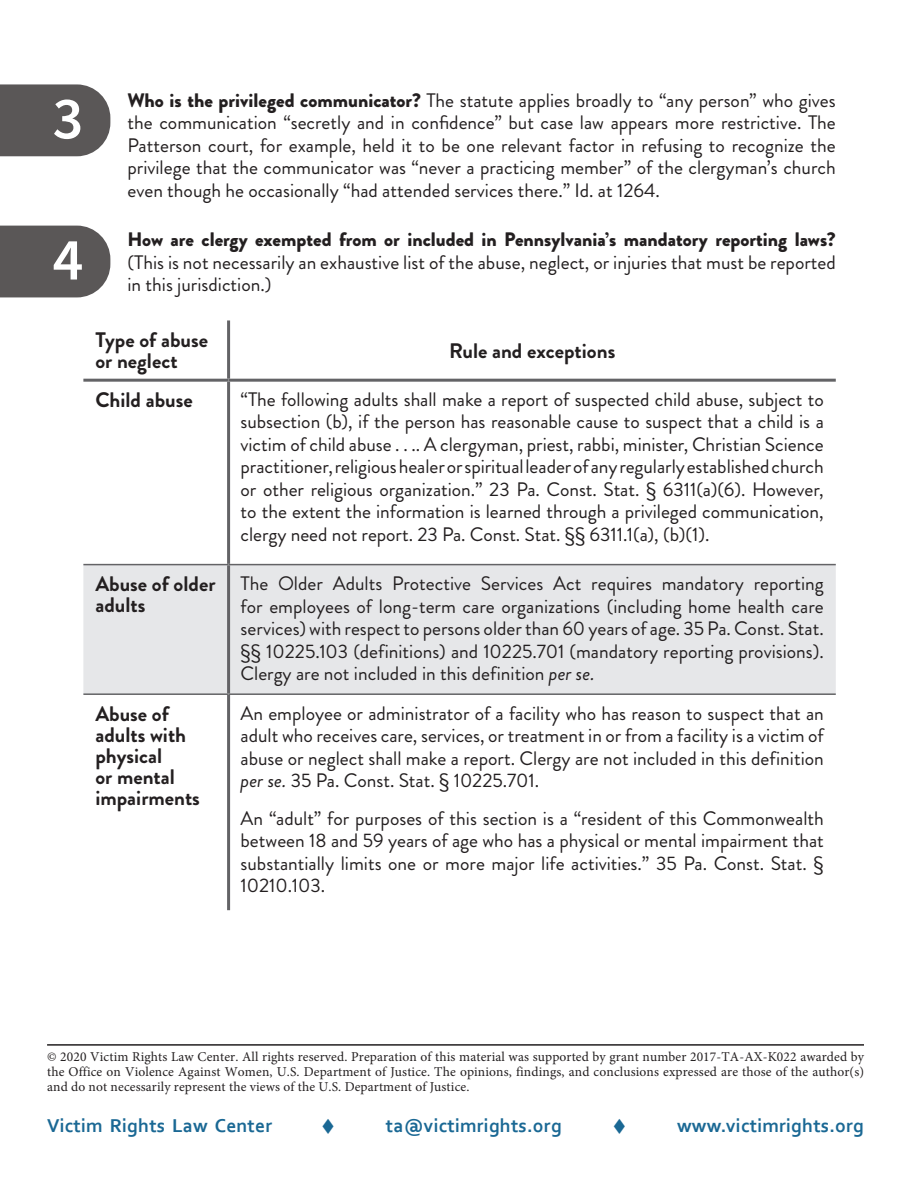
<style>
.page{position:relative;width:918px;height:1188px;background:#fff}
.page>*{position:absolute;margin:0;border:0;box-sizing:border-box;transform-origin:0 0}
.t1{font:600 60px "Source Sans Pro";color:#fff}
.Table_Subtitle_Left{font:700 21px/21px "Brandon Grotesque";color:#231f20}
.Table_Subtitle{font:700 21px "Brandon Grotesque";color:#231f20}
.Table_Paragraph_Text{font:19.5px/22.5px "Brandon Grotesque";color:#231f20;text-align:justify}
.Answer{font:19.5px/22.5px "Brandon Grotesque";color:#231f20;text-align:justify}
.VRLC_Footer{font:700 19.5px "Corbel";letter-spacing:.01em;color:#1a6894}
.VRLC_Footer-2{font:19.5px "Cambria";color:#1a6894}
.Copyright{font:13.5px/15px "Minion Pro";letter-spacing:.01em;color:#231f20;text-align:justify}
.s1{font-weight:900}
.s2{font-style:italic}
</style>
<div class="page">
<div style="left:83px;top:565px;width:753px;height:128px;background:#e6e7e9"></div>
<hr style="left:227px;top:320px;width:3px;height:59px;background:#636366">
<hr style="left:83px;top:379px;width:146px;height:3px;background:#636366">
<hr style="left:229px;top:379px;width:607px;height:3px;background:#636366">
<hr style="left:227px;top:382px;width:3px;height:182px;background:#636366">
<hr style="left:227px;top:565px;width:3px;height:128px;background:#636366">
<hr style="left:227px;top:695px;width:3px;height:215px;background:#636366">
<hr style="left:83px;top:564px;width:146px;height:1px;background:#636366">
<hr style="left:229px;top:564px;width:607px;height:1px;background:#636366">
<hr style="left:83px;top:693px;width:146px;height:2px;background:#636366">
<hr style="left:229px;top:693px;width:607px;height:2px;background:#636366">
<div style="left:0;top:226px;width:110px;height:71px;background:#5a5757"></div>
<svg style="left:0;top:84px;width:110px;height:72px;background:#646161"></svg>
<hr style="left:47px;top:1044px;width:817px;height:2px;background:#231f20">
<p class="t1" style="left:53px;top:79px;width:32px">3</p>
<p class="t1" style="left:53px;top:220px;width:32px">4</p>
<p class="Answer" style="left:128px;top:89px;width:710px"><span class="s1">Who is the privileged communicator?</span> The statute applies broadly to “any person” who gives the communication “secretly and in confidence” but case law appears more restrictive. The Patterson court, for example, held it to be one relevant factor in refusing to recognize the privilege that the communicator was “never a practicing member” of the clergyman’s church even though he occasionally “had attended services there.” Id. at 1264.</p>
<p class="Answer" style="left:128px;top:228px;width:710px"><span class="s1">How are clergy exempted from or included in Pennsylvania’s mandatory reporting laws? </span>(This is not necessarily an exhaustive list of the abuse, neglect, or injuries that must be reported in this jurisdiction.)</p>
<p class="Table_Subtitle_Left" style="left:95px;top:330px;width:114px">Type of abuse or neglect</p>
<p class="Table_Subtitle" style="left:449px;top:336px;width:168px">Rule and exceptions</p>
<p class="Table_Subtitle_Left" style="left:95px;top:389px;width:99px">Child abuse</p>
<p class="Table_Paragraph_Text" style="left:241px;top:388px;width:585px">“The following adults shall make a report of suspected child abuse, subject to subsection (b), if the person has reasonable cause to suspect that a child is a victim of child abuse . . .. A clergyman, priest, rabbi, minister, Christian Science practitioner, religious healer or spiritual leader of any regularly established church or other religious organization.” 23 Pa. Const. Stat. § 6311(a)(6). However, to the extent the information is learned through a privileged communication, clergy need not report. 23 Pa. Const. Stat. §§ 6311.1(a), (b)(1).</p>
<p class="Table_Subtitle_Left" style="left:95px;top:574px;width:122px">Abuse of older adults</p>
<p class="Table_Paragraph_Text" style="left:241px;top:573px;width:585px">The Older Adults Protective Services Act requires mandatory reporting for employees of long-term care organizations (including home health care services) with respect to persons older than 60 years of age. 35 Pa. Const. Stat. §§ 10225.103 (definitions) and 10225.701 (mandatory reporting provisions).<br>Clergy are not included in this definition <span class="s2">per se.</span></p>
<p class="Table_Subtitle_Left" style="left:95px;top:703px;width:106px">Abuse of adults with physical<br>or mental impairments</p>
<p class="Table_Paragraph_Text" style="left:241px;top:702px;width:585px">An employee or administrator of a facility who has reason to suspect that an adult who receives care, services, or treatment in or from a facility is a victim of abuse or neglect shall make a report. Clergy are not included in this definition <span class="s2">per se.</span> 35 Pa. Const. Stat. § 10225.701.</p>
<p class="Table_Paragraph_Text" style="left:241px;top:807px;width:585px">An “adult” for purposes of this section is a “resident of this Commonwealth between 18 and 59 years of age who has a physical or mental impairment that substantially limits one or more major life activities.” 35 Pa. Const. Stat. § 10210.103.</p>
<p class="Copyright" style="left:47px;top:1049px;width:819px">© 2020 Victim Rights Law Center. All rights reserved. Preparation of this material was supported by grant number 2017-TA-AX-K022 awarded by the Office on Violence Against Women, U.S. Department of Justice. The opinions, findings, and conclusions expressed are those of the author(s) and do not necessarily represent the views of the U.S. Department of Justice.</p>
<p class="VRLC_Footer" style="left:47px;top:1113px;width:227px">Victim Rights Law Center</p>
<p class="VRLC_Footer-2" style="left:322px;top:1113px;width:15px">♦</p>
<p class="VRLC_Footer" style="left:386px;top:1113px;width:177px">ta@victimrights.org</p>
<p class="VRLC_Footer-2" style="left:613px;top:1113px;width:15px">♦</p>
<p class="VRLC_Footer" style="left:677px;top:1113px;width:188px">www.victimrights.org</p>
</div>
